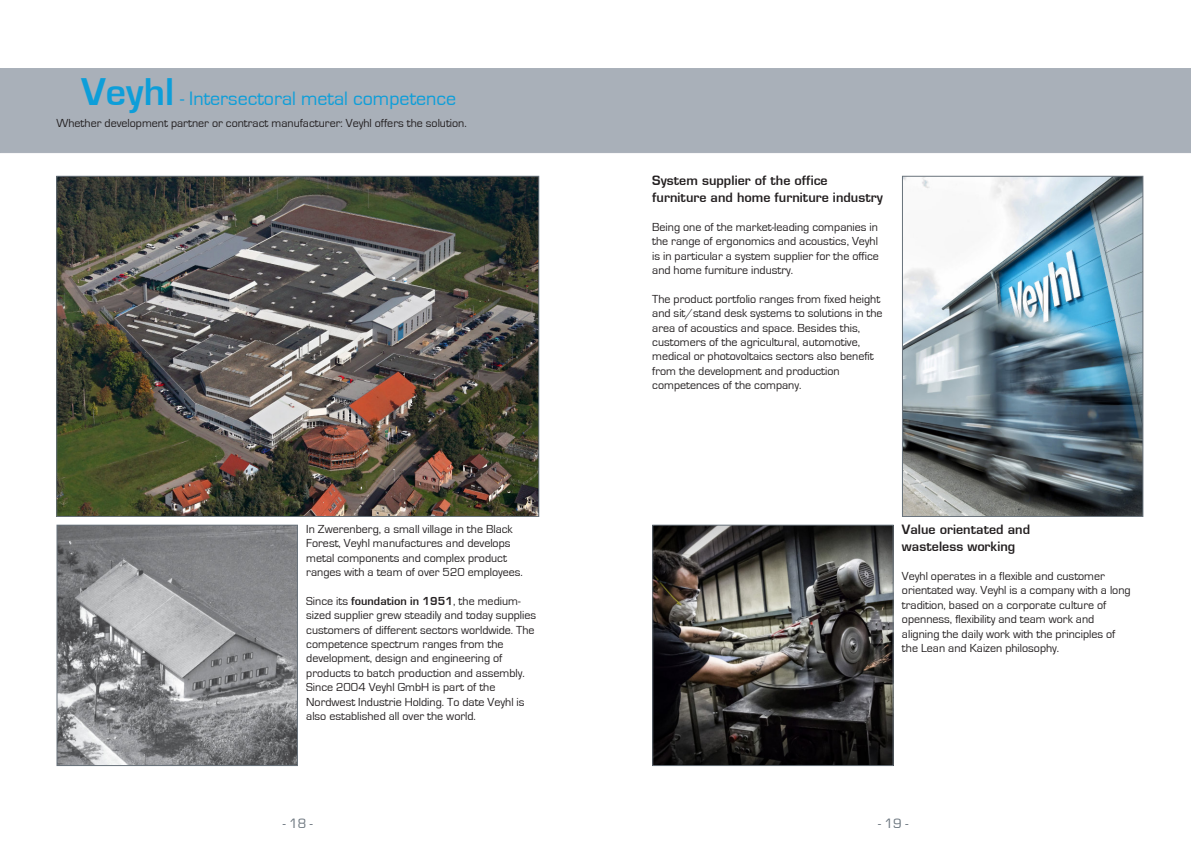
<style>
.page{position:relative;width:1191px;height:842px;background:#fff}
.page>*{position:absolute;margin:0;border:0;box-sizing:border-box;transform-origin:0 0}
.t1{font:20px "Eurostile";color:#0d9ed9}
.t2{font:14px/16.8px "Eurostile CCS Bold";color:#231f20}
.t3{font:14px "Eurostile";color:#68727b}
.t4{font:12px/14.4px "Eurostile";color:#231f20}
.s1{font-family:"Eurostile CCS Bold";font-size:40px}
.s2{font-family:"Eurostile CCS Bold"}
</style>
<div class="page">
<div style="left:0;top:68px;width:1191px;height:85px;background:#a9b0b9"></div>
<img style="left:58px;top:178px;width:479px;height:337px">
<img style="left:58px;top:527px;width:238px;height:237px">
<div style="left:56px;top:525px;width:242px;height:241px;border:1px solid #68727b"></div>
<img style="left:904px;top:178px;width:237px;height:337px">
<div style="left:902px;top:176px;width:241px;height:341px;border:1px solid #68727b"></div>
<img style="left:654px;top:527px;width:237px;height:237px">
<div style="left:652px;top:525px;width:241px;height:241px;border:1px solid #68727b"></div>
<h1 class="t1" style="left:82px;top:92px;width:376px"><span class="s1">Veyhl</span> - Intersectoral metal competence</h1>
<p class="t4" style="left:56px;top:117px;width:412px">Whether development partner or contract manufacturer: Veyhl offers the solution.</p>
<p class="t4" style="left:306px;top:523px;width:218px">In Zwerenberg, a small village in the Black Forest, Veyhl manufactures and develops metal components and complex product ranges with a team of over 520 employees.</p>
<p class="t4" style="left:306px;top:595px;width:231px">Since its <span class="s2">foundation in 1951</span>, the medium&shy;sized supplier grew steadily and today supplies customers of different sectors worldwide. The competence spectrum ranges from the development, design and engineering of products to batch production and assembly.<br>Since 2004 Veyhl GmbH is part of the Nordwest Industrie Holding. To date Veyhl is also established all over the world.</p>
<p class="t2" style="left:652px;top:174px;width:232px">System supplier of the office furniture and home furniture industry</p>
<p class="t4" style="left:652px;top:221px;width:228px;text-align:justify">Being one of the market-leading companies in the range of ergonomics and acoustics, Veyhl is in particular a system supplier for the office and home furniture industry.</p>
<p class="t4" style="left:652px;top:293px;width:232px">The product portfolio ranges from fixed height and sit/stand desk systems to solutions in the area of acoustics and space. Besides this, customers of the agricultural, automotive, medical or photovoltaics sectors also benefit from the development and production competences of the company.</p>
<p class="t2" style="left:902px;top:523px;width:130px">Value orientated and wasteless working</p>
<p class="t4" style="left:902px;top:570px;width:230px">Veyhl operates in a flexible and customer orientated way. Veyhl is a company with a long tradition, based on a corporate culture of openness, flexibility and team work and aligning the daily work with the principles of the Lean and Kaizen philosophy.</p>
<p class="t3" style="left:283px;top:818px;width:32px">-18-</p>
<p class="t3" style="left:878px;top:818px;width:32px">-19-</p>
</div>
